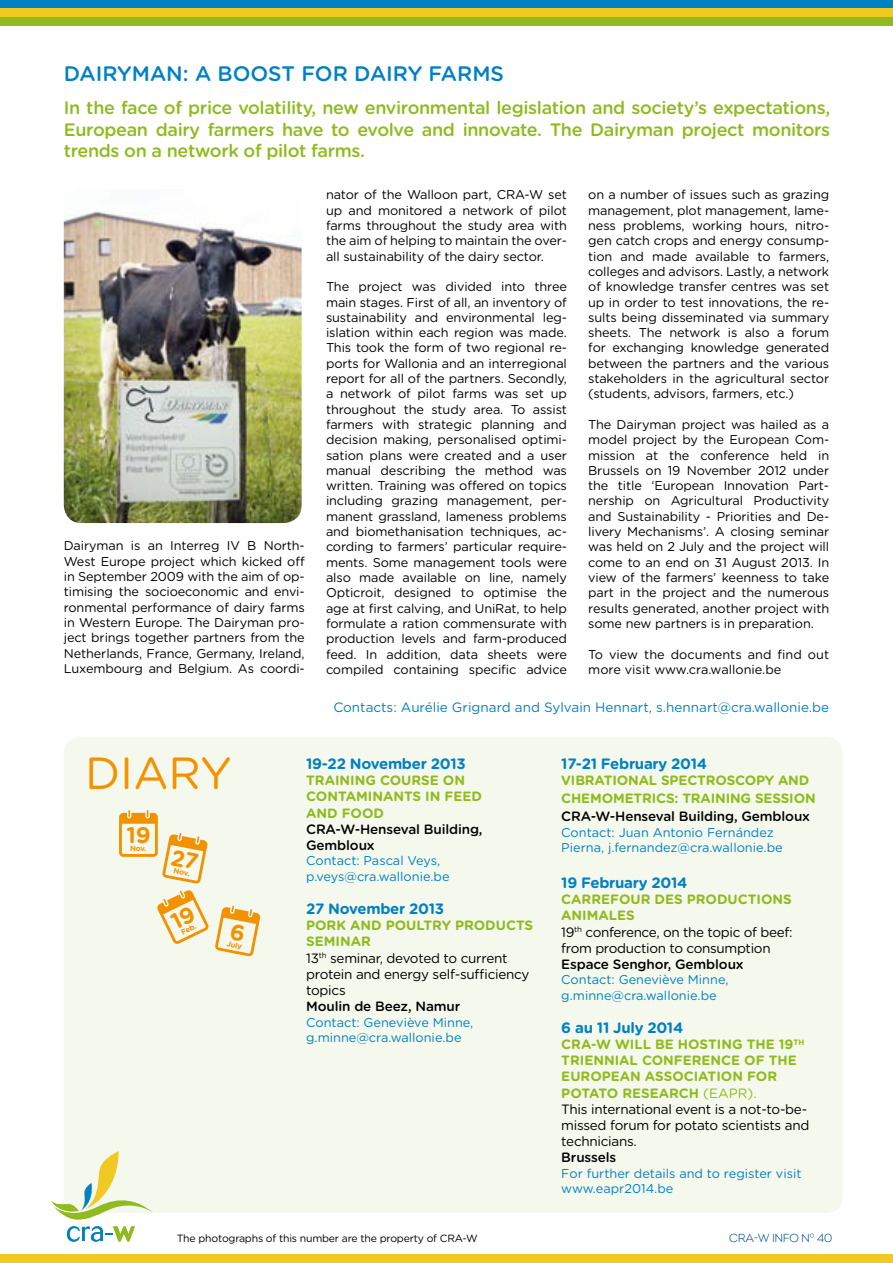
<style>
.page{position:relative;width:893px;height:1263px;background:#fff}
.page>*{position:absolute;margin:0;border:0;box-sizing:border-box;transform-origin:0 0}
.t1{font:45px "Gotham Rounded";color:#f39200}
.t2{font:700 22.5px "Gotham Rounded";color:#f39200}
.t3{font:500 21px "Gotham Rounded";color:#0081c3}
.t4{font:500 18px/21.6px "Gotham Rounded";letter-spacing:-.02em;color:#90ba1e;text-align:justify}
.t5{font:700 15px "Gotham Rounded";letter-spacing:-.02em;color:#0081c3}
.t6{font:700 13.5px/16.2px "Gotham Rounded";color:#90ba1e}
.t7{font:13.5px/16.2px "Gotham Rounded";letter-spacing:-.025em;color:#000}
.t8{font:500 13.5px/16.2px "Gotham Rounded";letter-spacing:-.01em;color:#000}
.t9{font:13.5px "Gotham Rounded";color:#0081c3}
.t10{font:12.75px/15.3px "Gotham Rounded";letter-spacing:-.01em;color:#000;text-align:justify}
.t11{font:12.75px/15.3px "Gotham Rounded";color:#0081c3}
.t12{font:300 12px "Eagle";color:#004b93}
.t13{font:10.5px "Gotham Rounded";letter-spacing:-.02em;color:#000}
.t14{font:700 7.5px "Gotham Rounded";color:#f39200}
.s1{font-weight:700;color:#90ba1e}
.s2{font-weight:400}
.s3{font-weight:400;color:#000}
</style>
<div class="page">
<div style="left:0;top:0;width:893px;height:9px;background:#0081c3"></div>
<div style="left:0;top:9px;width:893px;height:8px;background:#f2c823"></div>
<div style="left:0;top:17px;width:893px;height:9px;background:#90ba1e"></div>
<div style="left:0;top:1254px;width:893px;height:9px;background:#f2c823"></div>
<div style="left:64px;top:737px;width:779px;height:476px;background:#f5f8ec;border-radius:17px"></div>
<svg style="left:51px;top:1151px;width:102px;height:68px"></svg>
<svg style="left:67px;top:1226px;width:68px;height:15px"></svg>
<img style="left:64px;top:211px;width:238px;height:312px">
<svg style="left:157px;top:890px;width:52px;height:54px"></svg>
<svg style="left:119px;top:810px;width:89px;height:74px"></svg>
<svg style="left:215px;top:905px;width:45px;height:52px"></svg>
<h3 class="t3" style="left:64px;top:58px;width:85px">Dairyman</h3>
<h3 class="t3" style="left:183px;top:58px;width:275px">: a boost for dairy farms</h3>
<h3 class="t4" style="left:64px;top:96px;width:768px">I n the face of price volatility, new environmental legislation and society’s expectations, European dairy farmers have to evolve and innovate. The Dairyman project monitors trends on a network of pilot farms.</h3>
<p class="t10" style="left:64px;top:538px;width:242px">Dairyman is an Interreg IV B North-West Europe project which kicked off in September 2009 with the aim of op&shy;timising the socioeconomic and envi&shy;ronmental performance of dairy farms in Western Europe. The Dairyman pro&shy;ject brings together partners from the Netherlands, France, Germany, Ireland, Luxembourg and Belgium. As coordi-</p>
<p class="t10" style="left:326px;top:187px;width:242px">nator of the Walloon part, CRA-W set up and monitored a network of pilot farms throughout the study area with the aim of helping to maintain the over&shy;all sustainability of the dairy sector.</p>
<p class="t10" style="left:326px;top:278px;width:242px">The project was divided into three main stages. First of all, an inventory of sustainability and environmental leg&shy;islation within each region was made.<br>This took the form of two regional re&shy;ports for Wallonia and an interregional report for all of the partners. Secondly, a network of pilot farms was set up throughout the study area. To assist farmers with strategic planning and decision making, personalised optimi&shy;sation plans were created and a user manual describing the method was written. Training was offered on topics including grazing management, per&shy;manent grassland, lameness problems and biomethanisation techniques, ac&shy;cording to farmers’ particular require&shy;ments. Some management tools were also made available on line, namely Opticroit, designed to optimise the age at first calving, and UniRat, to help formulate a ration commensurate with production levels and farm-produced feed. In addition, data sheets were compiled containing specific advice</p>
<p class="t10" style="left:588px;top:187px;width:242px">on a number of issues such as grazing management, plot management, lame&shy;ness problems, working hours, nitro&shy;gen catch crops and energy consump&shy;tion and made available to farmers, colleges and advisors. Lastly, a network of knowledge transfer centres was set up in order to test innovations, the re&shy;sults being disseminated via summary sheets. The network is also a forum for exchanging knowledge generated between the partners and the various stakeholders in the agricultural sector (students, advisors, farmers, etc.)</p>
<p class="t10" style="left:588px;top:416px;width:242px">The Dairyman project was hailed as a model project by the European Com&shy;mission at the conference held in Brussels on 19 November 2012 under the title ‘European Innovation Part&shy;nership on Agricultural Productivity and Sustainability - Priorities and De&shy;livery Mechanisms’. A closing seminar was held on 2 July and the project will come to an end on 31 August 2013. In view of the farmers’ keenness to take part in the project and the numerous results generated, another project with some new partners is in preparation.</p>
<p class="t10" style="left:588px;top:646px;width:242px">To view the documents and find out more visit www.cra.wallonie.be</p>
<p class="t9" style="left:333px;top:698px;width:497px">Contacts: Aurélie Grignard and Sylvain Hennart, s.hennart@cra.wallonie.be</p>
<h1 class="t1" style="left:85px;top:742px;width:29px">diar</h1>
<h1 class="t1" style="left:200px;top:742px;width:33px">y</h1>
<h2 class="t2" style="left:127px;top:818px;width:25px">19</h2>
<p class="t14" style="left:130px;top:843px;width:18px">NOV.</p>
<p class="t14" style="left:175px;top:865px;width:18px;rotate:11deg">NOV.</p>
<p class="t14" style="left:179px;top:928px;width:18px;rotate:-26deg">FEB.</p>
<p class="t14" style="left:228px;top:938px;width:17px;rotate:11deg">JULY</p>
<p class="t5" style="left:306px;top:753px;width:161px">19-22 NOVEMBER 2013</p>
<p class="t6" style="left:306px;top:772px;width:177px">TRAIN ING COURSE ON<br>CONTAMINANTS IN FEED<br>AN D FOOD</p>
<p class="t8" style="left:306px;top:820px;width:178px">CRA-W-Henseval Building,<br>Gembloux</p>
<p class="t11" style="left:306px;top:853px;width:145px">Contact: Pascal Veys, p.veys@cra.wallonie.be</p>
<p class="t5" style="left:306px;top:898px;width:140px">27 NOVEMBER 2013</p>
<p class="t7" style="left:306px;top:917px;width:229px"><span class="s1">PORK AN D POULTRY PRODUCTS<br>SEMINAR<br></span>13<sup>th</sup> seminar, devoted to current protein and energy self-sufficiency topics</p>
<p class="t8" style="left:306px;top:998px;width:156px">Moulin de Beez, Namur</p>
<p class="t11" style="left:306px;top:1014px;width:169px">Contact: Geneviève Minne, g.minne@cra.wallonie.be</p>
<p class="t5" style="left:561px;top:753px;width:147px">17-21 FEBRUARY 2014</p>
<p class="t6" style="left:561px;top:771px;width:254px;line-height:18px">VIBRATIONAL SPECTROSCOPY AN D<br>CHEMOMETRICS: TRAIN ING SESSION</p>
<p class="t8" style="left:561px;top:808px;width:250px">CRA-W-Henseval Building, Gembloux</p>
<p class="t11" style="left:561px;top:824px;width:223px">Contact: Juan Antonio Fernández<br>Pierna, j.fernandez@cra.wallonie.be</p>
<p class="t5" style="left:561px;top:871px;width:128px">19 FEBRUARY 2014</p>
<p class="t7" style="left:561px;top:891px;width:233px"><span class="s1">CARREFOUR DES PRODUCTIONS<br>AN IMALES<br></span>19<sup>th</sup> conference, on the topic of beef: from production to consumption</p>
<p class="t8" style="left:561px;top:955px;width:184px">Espace Senghor, Gembloux</p>
<p class="t11" style="left:561px;top:971px;width:169px">Contact: Geneviève Minne, g.minne@cra.wallonie.be</p>
<p class="t5" style="left:561px;top:1016px;width:124px">6 AU 11 JULY 2014</p>
<p class="t6" style="left:561px;top:1035px;width:11px">CRA</p>
<p class="t6" style="left:561px;top:1035px;width:250px;text-indent:30px">-W WILL BE HOSTING THE 19<sup>TH<br></sup>TRIENN IAL CONFERENCE OF THE<br>EUROPEAN ASSOCIATION FOR<br>POTATO RESEARCH <span class="s2">(EAPR).<br></span><span class="s3">This international event is a not-to-be&shy;missed forum for potato scientists and technicians.</span></p>
<p class="t8" style="left:561px;top:1149px;width:56px">Brussels</p>
<p class="t11" style="left:561px;top:1165px;width:242px">For further details and to register visit www.eapr2014.be</p>
<p class="t13" style="left:177px;top:1231px;width:302px">The photographs of this number are the property of CRA-W</p>
<p class="t12" style="left:729px;top:1231px;width:105px">CRA-W INFO N° 40</p>
</div>
